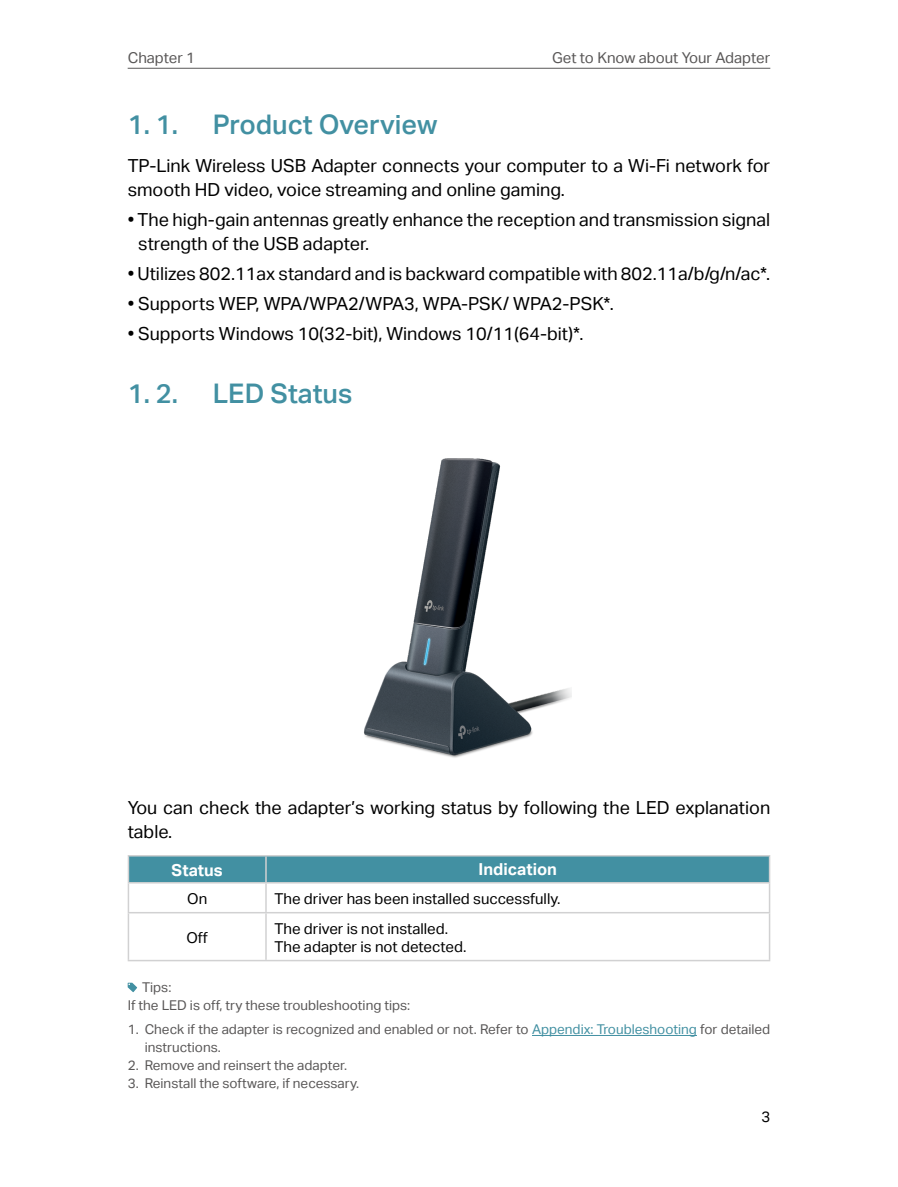
<style>
.page{position:relative;width:898px;height:1187px;background:#fff}
.page>*{position:absolute;margin:0;border:0;box-sizing:border-box;transform-origin:0 0}
.t1{font:27px "TP Link Aktiv Medium";color:#4290a2}
.正文{font:18px/24px "TP Link Aktiv Regular";color:#000}
.日常正文{font:16.5px "TP Link Aktiv Bold";color:#fff}
.Note{font:16.5px "TP Link Aktiv Bold";color:#fff}
.Note-2{font:15px "TP Link Aktiv Regular";color:#000}
.t2{font:15px "TP Link Aktiv Regular";color:#595757}
.Note-3{font:13.5px/18px "TP Link Aktiv Regular";color:#595757}
.正文-2{font:13.5px "TP Link Aktiv Regular";color:#595757}
.s1{color:#4290a2}
</style>
<div class="page">
<hr style="left:128px;top:68px;width:642px;height:1px;background:#595757">
<hr style="left:532px;top:1034px;width:164px;height:1px;background:#4290a2">
<img style="left:364px;top:458px;width:207px;height:300px">
<hr style="left:768px;top:883px;width:2px;height:28px;background:#d1d1d2">
<hr style="left:128px;top:911px;width:138px;height:2px;background:#d1d1d2">
<hr style="left:128px;top:913px;width:1px;height:46px;background:#d1d1d2">
<hr style="left:266px;top:911px;width:504px;height:2px;background:#d1d1d2">
<hr style="left:265px;top:913px;width:1px;height:46px;background:#d1d1d2">
<hr style="left:768px;top:913px;width:2px;height:46px;background:#d1d1d2">
<hr style="left:128px;top:959px;width:138px;height:2px;background:#d1d1d2">
<hr style="left:266px;top:959px;width:504px;height:2px;background:#d1d1d2">
<hr style="left:266px;top:855px;width:504px;height:1px;background:#d1d1d2">
<svg style="left:128px;top:855px;width:641px;height:56px"></svg>
<hr style="left:768px;top:856px;width:2px;height:26px;background:#d1d1d2">
<hr style="left:128px;top:882px;width:138px;height:1px;background:#d1d1d2">
<hr style="left:266px;top:882px;width:504px;height:1px;background:#d1d1d2">
<svg style="left:128px;top:982px;width:9px;height:10px"></svg>
<p class="t2" style="left:128px;top:49px;width:69px">Chapter 1</p>
<p class="t2" style="left:552px;top:49px;width:219px">Get to Know about Your Adapter</p>
<p class="t1" style="left:128px;top:109px;width:48px">1. 1.</p>
<p class="t1" style="left:213px;top:109px;width:226px">Product Overview</p>
<p class="正文" style="left:128px;top:154px;width:643px">TP-Link Wireless USB Adapter connects your computer to a Wi-Fi network for smooth HD video, voice streaming and online gaming.</p>
<p class="正文" style="left:138px;top:208px;width:633px;text-indent:-11px">• The high-gain antennas greatly enhance the reception and transmission signal strength of the USB adapter.</p>
<p class="正文" style="left:128px;top:262px;width:643px">• Utilizes 802.11ax standard and is backward compatible with 802.11a/b/g/n/ac*.</p>
<p class="正文" style="left:128px;top:292px;width:487px">• Supports WEP, WPA/WPA2/WPA3, WPA-PSK/ WPA2-PSK*.</p>
<p class="正文" style="left:128px;top:322px;width:457px">• Supports Windows 10(32-bit), Windows 10/11(64-bit)*.</p>
<p class="t1" style="left:128px;top:377px;width:48px">1. 2.</p>
<p class="t1" style="left:213px;top:377px;width:141px">LED Status</p>
<p class="正文" style="left:128px;top:795px;width:644px">You can check the adapter’s working status by following the LED explanation table.</p>
<p class="Note" style="left:171px;top:861px;width:53px">Status</p>
<p class="日常正文" style="left:478px;top:859px;width:80px">Indication</p>
<p class="Note-2" style="left:187px;top:890px;width:22px">On</p>
<p class="Note-2" style="left:274px;top:890px;width:287px">The driver has been installed successfully.</p>
<p class="Note-2" style="left:186px;top:929px;width:23px">Off</p>
<p class="Note-2" style="left:274px;top:920px;width:175px">The driver is not installed.</p>
<p class="Note-2" style="left:274px;top:938px;width:193px">The adapter is not detected.</p>
<p class="正文-2" style="left:142px;top:979px;width:31px">Tips:</p>
<p class="Note-3" style="left:128px;top:996px;width:284px">If the LED is off, try these troubleshooting tips:</p>
<p class="Note-3" style="left:145px;top:1020px;width:627px;text-indent:-17px">1. Check if the adapter is recognized and enabled or not. Refer to <span class="s1">Appendix: Troubleshooting</span> for detailed instructions.</p>
<p class="Note-3" style="left:128px;top:1056px;width:221px">2. Remove and reinsert the adapter.</p>
<p class="Note-3" style="left:128px;top:1074px;width:233px">3. Reinstall the software, if necessary.</p>
<p class="Note-2" style="left:761px;top:1107px;width:10px">3</p>
</div>
